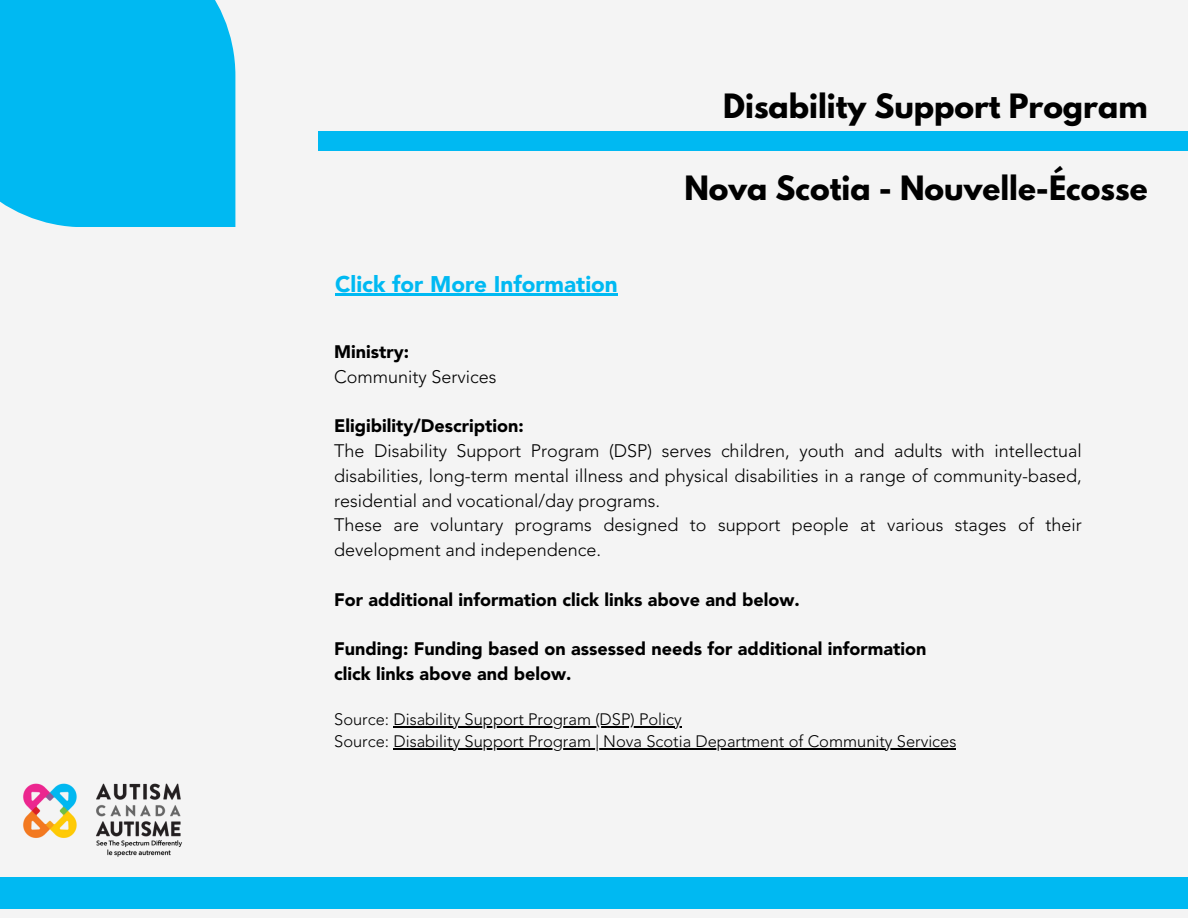
<style>
.page{position:relative;width:1188px;height:918px;background:#f4f4f4}
.page>*{position:absolute;margin:0;border:0;box-sizing:border-box;transform-origin:0 0}
.t1{font:700 29.7px "League Spartan";color:#000}
.t2{font:900 22.5px "Avenir LT Std";color:#00b9f2}
.t3{font:300 18px/24.8px "Avenir LT Std";color:#000;text-align:justify}
.t4{font:900 18px/24.8px "Avenir LT Std";color:#000}
.t5{font:300 16.5px "Avenir LT Std";color:#000}
</style>
<div class="page">
<div style="left:319px;top:132px;width:869px;height:19px;background:#00b9f2"></div>
<div style="left:0;top:877px;width:1188px;height:32px;background:#00b9f2"></div>
<hr style="left:393px;top:726px;width:289px;height:1px;background:#000">
<hr style="left:393px;top:749px;width:563px;height:1px;background:#000">
<div style="left:0;top:0;width:235px;height:227px;background:#00b9f2"></div>
<img style="left:23px;top:783px;width:159px;height:74px">
<hr style="left:335px;top:293px;width:283px;height:3px;background:#00b9f2">
<p class="t2" style="left:335px;top:275px;width:284px">Click for More Information</p>
<h1 class="t1" style="left:723px;top:91px;width:426px">Disability Support Program</h1>
<h1 class="t1" style="left:684px;top:173px;width:465px">Nova Scotia - Nouvelle-Écosse</h1>
<p class="t4" style="left:334px;top:341px;width:77px">Ministry:</p>
<h2 class="t3" style="left:334px;top:366px;width:164px">Community Services</h2>
<p class="t4" style="left:334px;top:416px;width:191px">Eligibility/Description:</p>
<p class="t3" style="left:334px;top:440px;width:749px">The Disability Support Program (DSP) serves children, youth and adults with intellectual disabilities, long-term mental illness and physical disabilities in a range of community-based, residential and vocational/day programs.</p>
<p class="t3" style="left:334px;top:515px;width:749px">These are voluntary programs designed to support people at various stages of their development and independence.</p>
<p class="t4" style="left:334px;top:589px;width:467px">For additional information click links above and below.</p>
<p class="t4" style="left:334px;top:638px;width:594px">Funding: Funding based on assessed needs for additional information click links above and below.</p>
<h3 class="t5" style="left:334px;top:713px;width:349px">Source: Disability Support Program (DSP) Policy</h3>
<h3 class="t5" style="left:334px;top:735px;width:624px">Source: Disability Support Program | Nova Scotia Department of Community Services</h3>
</div>
